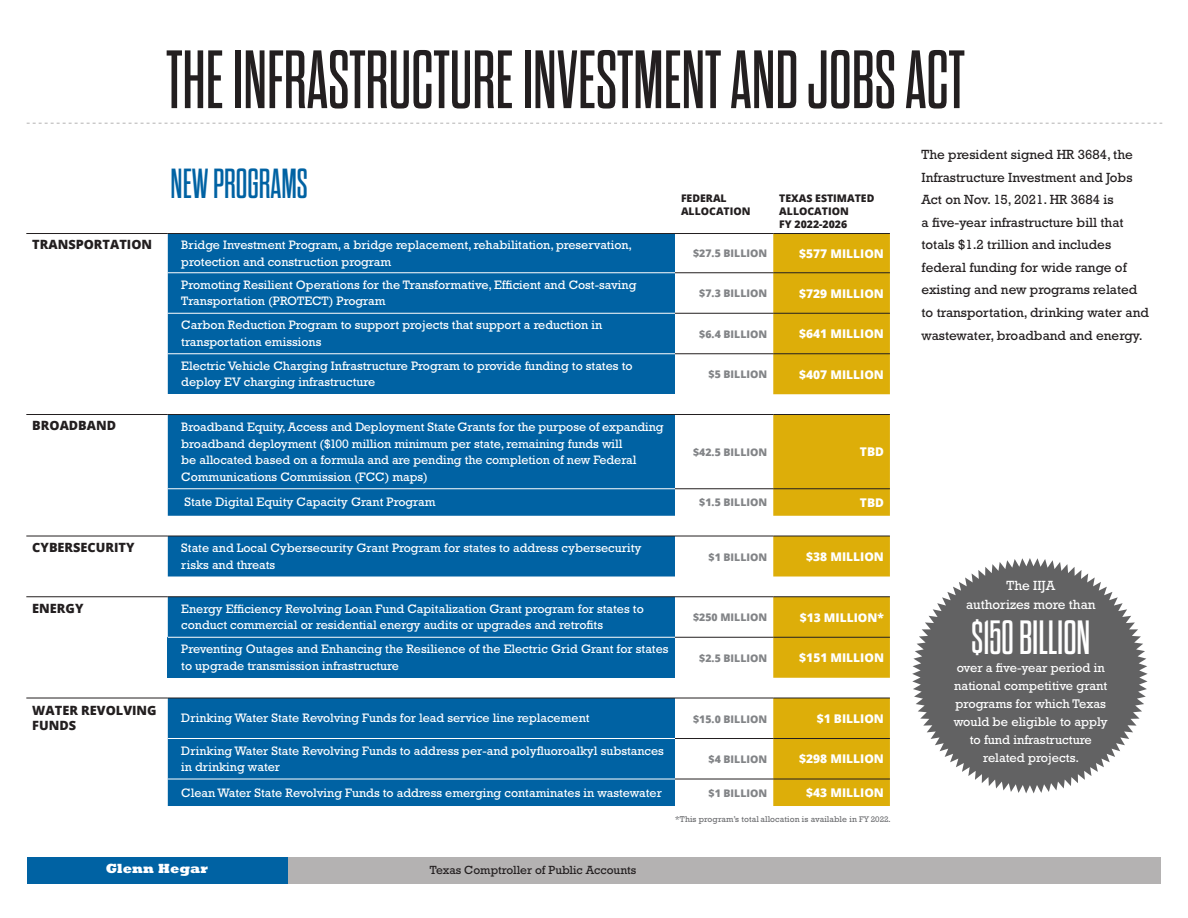
<style>
.page{position:relative;width:1188px;height:918px;background:#fff}
.page>*{position:absolute;margin:0;border:0;box-sizing:border-box;transform-origin:0 0}
.t1{font:82.5px "Dharma Gothic M";color:#231f20}
.t2{font:48px "Dharma Gothic M";color:#fff}
.t3{font:42px "Dharma Gothic M";color:#0062a3}
.t4{font:13.5px/22.5px "Rockwell Std";color:#231f20}
.t5{font:13.5px/19.5px "Rockwell Std";color:#fff;text-align:center}
.t6{font:800 13.5px "Rockwell Std";color:#fff}
.t7{font:12.75px/18px "Rockwell Std";color:#fff;text-align:center}
.t8{font:800 12.75px/15.3px "Open Sans";color:#231f20}
.t9{font:12.45px/16.5px "Rockwell Std";color:#fff}
.t10{font:800 12px "Open Sans";color:#fff}
.t11{font:12px "Rockwell Std";color:#231f20}
.t12{font:800 10.5px "Open Sans";color:#828487}
.t13{font:800 10.5px/12.6px "Open Sans";color:#231f20}
.t14{font:8.55px "Rockwell Std";letter-spacing:.01em;color:#6c6d70}
.s1{font-size:8.25px}
.s2{font-size:9px}
</style>
<div class="page">
<svg style="left:27px;top:123px;width:1135px;height:1px"></svg>
<svg style="left:168px;top:234px;width:507px;height:572px;background:#1f75ad"></svg>
<svg style="left:773px;top:234px;width:117px;height:572px;background:#e0b82c"></svg>
<div style="left:168px;top:394px;width:507px;height:21px;background:#fff"></div>
<div style="left:168px;top:637px;width:507px;height:41px;background:#0062a3"></div>
<hr style="left:168px;top:233px;width:507px;height:1px;background:#231f20">
<hr style="left:675px;top:233px;width:98px;height:1px;background:#231f20">
<hr style="left:773px;top:233px;width:117px;height:1px;background:#231f20">
<hr style="left:675px;top:273px;width:98px;height:1px;background:#231f20">
<hr style="left:773px;top:273px;width:117px;height:1px;background:#231f20">
<hr style="left:675px;top:313px;width:98px;height:1px;background:#231f20">
<hr style="left:773px;top:313px;width:117px;height:1px;background:#231f20">
<hr style="left:675px;top:354px;width:98px;height:1px;background:#231f20">
<hr style="left:773px;top:354px;width:117px;height:1px;background:#231f20">
<hr style="left:168px;top:414px;width:507px;height:1px;background:#231f20">
<hr style="left:675px;top:414px;width:98px;height:1px;background:#231f20">
<hr style="left:773px;top:414px;width:117px;height:1px;background:#231f20">
<hr style="left:675px;top:489px;width:98px;height:1px;background:#231f20">
<hr style="left:773px;top:489px;width:117px;height:1px;background:#231f20">
<hr style="left:26px;top:536px;width:142px;height:1px;background:#231f20">
<hr style="left:168px;top:536px;width:507px;height:1px;background:#231f20">
<hr style="left:675px;top:536px;width:98px;height:1px;background:#231f20">
<hr style="left:773px;top:536px;width:117px;height:1px;background:#231f20">
<hr style="left:168px;top:597px;width:507px;height:1px;background:#231f20">
<hr style="left:675px;top:597px;width:98px;height:1px;background:#231f20">
<hr style="left:773px;top:597px;width:117px;height:1px;background:#231f20">
<hr style="left:675px;top:637px;width:98px;height:1px;background:#231f20">
<hr style="left:773px;top:637px;width:117px;height:1px;background:#231f20">
<hr style="left:26px;top:698px;width:142px;height:1px;background:#231f20">
<hr style="left:168px;top:698px;width:507px;height:1px;background:#231f20">
<hr style="left:675px;top:698px;width:98px;height:1px;background:#231f20">
<hr style="left:773px;top:698px;width:117px;height:1px;background:#231f20">
<hr style="left:675px;top:738px;width:98px;height:1px;background:#231f20">
<hr style="left:773px;top:738px;width:117px;height:1px;background:#231f20">
<hr style="left:675px;top:779px;width:98px;height:1px;background:#231f20">
<hr style="left:773px;top:779px;width:117px;height:1px;background:#231f20">
<hr style="left:168px;top:273px;width:507px;height:1px;background:#fff">
<hr style="left:168px;top:313px;width:507px;height:1px;background:#fff">
<hr style="left:168px;top:354px;width:507px;height:1px;background:#fff">
<hr style="left:168px;top:489px;width:507px;height:1px;background:#fff">
<hr style="left:168px;top:637px;width:507px;height:1px;background:#fff">
<hr style="left:168px;top:738px;width:507px;height:1px;background:#fff">
<hr style="left:168px;top:779px;width:507px;height:1px;background:#fff">
<hr style="left:26px;top:414px;width:142px;height:1px;background:#231f20">
<hr style="left:26px;top:597px;width:142px;height:1px;background:#231f20">
<hr style="left:26px;top:233px;width:142px;height:1px;background:#231f20">
<div style="left:27px;top:857px;width:264px;height:27px;background:#0062a3"></div>
<div style="left:288px;top:857px;width:873px;height:27px;background:#b4b2b2"></div>
<svg style="left:912px;top:558px;width:236px;height:235px;fill:#626263"></svg>
<h1 class="t1" style="left:166px;top:41px;width:800px">THE INFRASTRUCTURE INVESTMENT AND JOBS ACT</h1>
<h3 class="t3" style="left:171px;top:164px;width:139px">NEW PROGRAMS</h3>
<p class="t13" style="left:681px;top:192px;width:71px">FEDERAL<br>ALLOCATION</p>
<p class="t13" style="left:779px;top:192px;width:97px">TEXAS ESTIMATED<br>ALLOCATION<br>FY 2022-2026</p>
<p class="t8" style="left:32px;top:236px;width:121px">TRANSPORTATION</p>
<p class="t9" style="left:181px;top:237px;width:452px">Bridge Investment Program, a bridge replacement, rehabilitation, preservation, protection and construction program</p>
<p class="t12" style="left:693px;top:245px;width:76px">$27.5 BILLION</p>
<p class="t10" style="left:799px;top:244px;width:86px">$577 MILLION</p>
<p class="t9" style="left:181px;top:276px;width:457px">Promoting Resilient Operations for the Transformative, Efficient and Cost-saving<br>Transportation (PROTECT) Program</p>
<p class="t12" style="left:699px;top:285px;width:69px">$7.3 BILLION</p>
<p class="t10" style="left:799px;top:284px;width:86px">$729 MILLION</p>
<p class="t9" style="left:181px;top:317px;width:422px">Carbon Reduction Program to support projects that support a reduction in transportation emissions</p>
<p class="t12" style="left:699px;top:326px;width:69px">$6.4 BILLION</p>
<p class="t10" style="left:799px;top:325px;width:86px">$641 MILLION</p>
<p class="t9" style="left:181px;top:357px;width:453px">Electric Vehicle Charging Infrastructure Program to provide funding to states to deploy EV charging infrastructure</p>
<p class="t12" style="left:709px;top:366px;width:60px">$5 BILLION</p>
<p class="t10" style="left:799px;top:365px;width:86px">$407 MILLION</p>
<p class="t8" style="left:32px;top:417px;width:85px">BROADBAND</p>
<p class="t9" style="left:181px;top:419px;width:484px">Broadband Equity, Access and Deployment State Grants for the purpose of expanding broadband deployment ($100 million minimum per state, remaining funds will<br>be allocated based on a formula and are pending the completion of new Federal Communications Commission (FCC) maps)</p>
<p class="t12" style="left:693px;top:444px;width:76px">$42.5 BILLION</p>
<p class="t10" style="left:860px;top:443px;width:25px">TBD</p>
<p class="t9" style="left:184px;top:494px;width:253px">State Digital Equity Capacity Grant Program</p>
<p class="t12" style="left:699px;top:494px;width:69px">$1.5 BILLION</p>
<p class="t10" style="left:860px;top:493px;width:25px">TBD</p>
<p class="t8" style="left:32px;top:539px;width:104px">CYBERSECURITY</p>
<p class="t9" style="left:181px;top:540px;width:462px">State and Local Cybersecurity Grant Program for states to address cybersecurity risks and threats</p>
<p class="t12" style="left:709px;top:549px;width:60px">$1 BILLION</p>
<p class="t10" style="left:806px;top:547px;width:79px">$38 MILLION</p>
<p class="t8" style="left:32px;top:600px;width:53px">ENERGY</p>
<p class="t9" style="left:181px;top:600px;width:464px">Energy Efficiency Revolving Loan Fund Capitalization Grant program for states to conduct commercial or residential energy audits or upgrades and retrofits</p>
<p class="t12" style="left:693px;top:609px;width:76px">$250 MILLION</p>
<p class="t10" style="left:800px;top:608px;width:86px">$13 MILLION*</p>
<p class="t9" style="left:181px;top:641px;width:489px">Preventing Outages and Enhancing the Resilience of the Electric Grid Grant for states to upgrade transmission infrastructure</p>
<p class="t12" style="left:699px;top:650px;width:69px">$2.5 BILLION</p>
<p class="t10" style="left:799px;top:649px;width:86px">$151 MILLION</p>
<p class="t8" style="left:32px;top:702px;width:126px">WATER REVOLVING<br>FUNDS</p>
<p class="t9" style="left:181px;top:710px;width:410px">Drinking Water State Revolving Funds for lead service line replacement</p>
<p class="t12" style="left:693px;top:711px;width:76px">$15.0 BILLION</p>
<p class="t10" style="left:817px;top:709px;width:69px">$1 BILLION</p>
<p class="t9" style="left:181px;top:742px;width:484px">Drinking Water State Revolving Funds to address per-and polyfluoroalkyl substances in drinking water</p>
<p class="t12" style="left:709px;top:751px;width:60px">$4 BILLION</p>
<p class="t10" style="left:799px;top:750px;width:86px">$298 MILLION</p>
<p class="t9" style="left:181px;top:784px;width:482px">Clean Water State Revolving Funds to address emerging contaminates in wastewater</p>
<p class="t12" style="left:709px;top:785px;width:60px">$1 BILLION</p>
<p class="t10" style="left:806px;top:784px;width:79px">$43 MILLION</p>
<p class="t6" style="left:106px;top:860px;width:103px">Glenn Hegar</p>
<p class="t11" style="left:430px;top:863px;width:208px">Texas Comptroller of Public Accounts</p>
<p class="t14" style="left:675px;top:815px;width:217px">*This program’s total allocation is available in <span class="s1">FY 2022</span><span class="s2">.</span></p>
<p class="t4" style="left:921px;top:144px;width:229px">The president signed HR 3684, the Infrastructure Investment and Jobs Act on Nov. 15, 2021. HR 3684 is<br>a five-year infrastructure bill that totals $1.2 trillion and includes federal funding for wide range of existing and new programs related to transportation, drinking water and wastewater, broadband and energy.</p>
<p class="t5" style="left:966px;top:576px;width:131px">The IIJA<br>authorizes more than</p>
<h2 class="t2" style="left:971px;top:615px;width:121px">$150 BILLION</h2>
<p class="t7" style="left:954px;top:659px;width:155px">over a five-year period in national competitive grant programs for which Texas would be eligible to apply to fund infrastructure related projects.</p>
</div>
